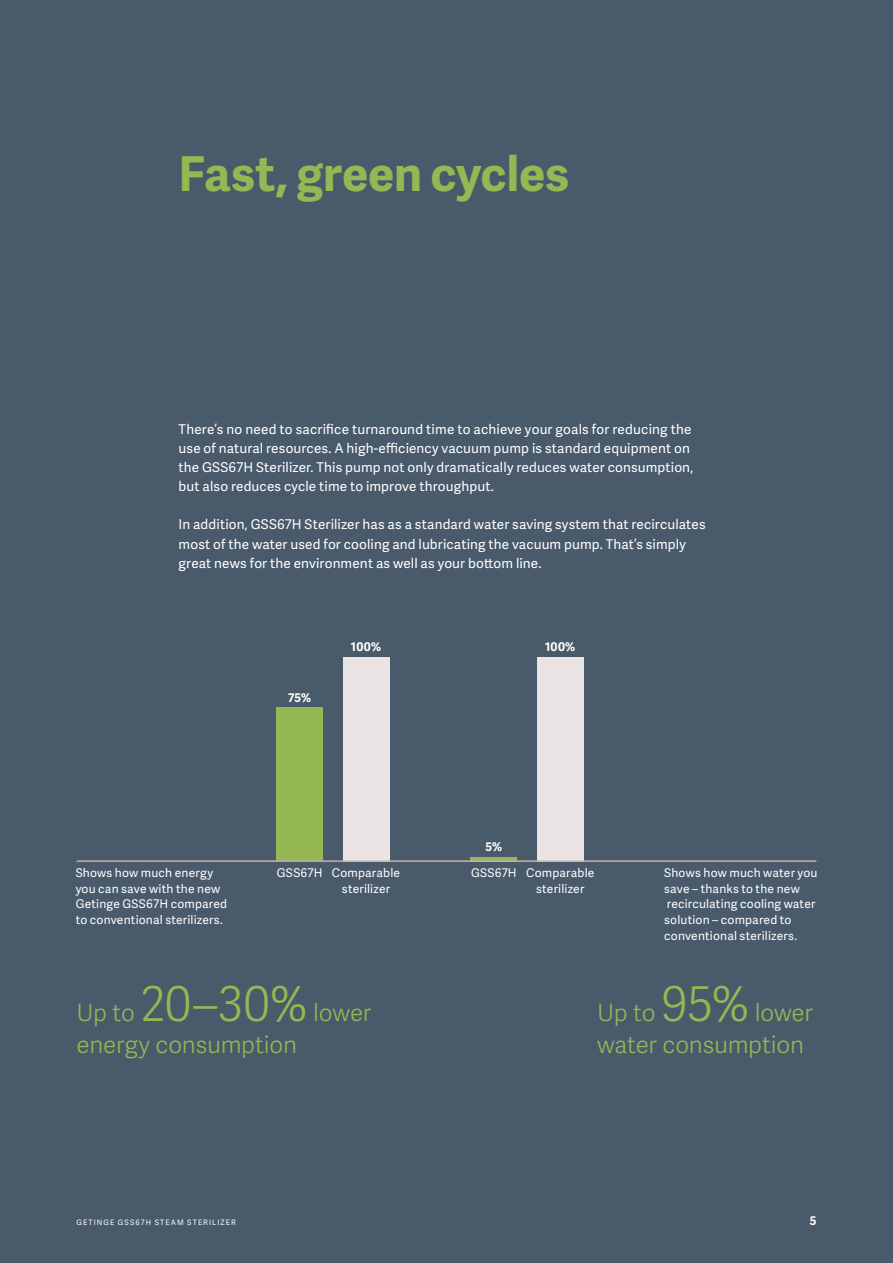
<style>
.page{position:relative;width:893px;height:1263px;background:#495a6b}
.page>*{position:absolute;margin:0;border:0;box-sizing:border-box;transform-origin:0 0}
.t1{font:700 48px "Adelle Sans";letter-spacing:-.005em;color:#95b754}
.t2{font:300 24px/32px "Adelle Sans";letter-spacing:-.005em;color:#95b754}
.t3{font:13.5px/19.2px "Adelle Sans";letter-spacing:.01em;color:#fff}
.t4{font:12px/15.9px "Adelle Sans";letter-spacing:.015em;color:#fff;text-align:center}
.t5{font:700 12px "Adelle Sans";letter-spacing:.01em;color:#fff}
.t6{font:7.5px "Adelle Sans";letter-spacing:.14em;color:#fff}
.s1{font-size:48px}
</style>
<div class="page">
<hr style="left:470px;top:857px;width:47px;height:4px;background:#95b754">
<div style="left:537px;top:657px;width:47px;height:204px;background:#eae5e4"></div>
<div style="left:276px;top:708px;width:47px;height:153px;background:#95b754"></div>
<div style="left:343px;top:657px;width:46px;height:204px;background:#eae5e4"></div>
<hr style="left:77px;top:860px;width:739px;height:2px;background:#c0b2ad">
<h1 class="t1" style="left:179px;top:139px;width:392px">Fast, green cycles</h1>
<p class="t3" style="left:179px;top:419px;width:516px">There’s no need to sacrifice turnaround time to achieve your goals for reducing the use of natural resources. A high-efficiency vacuum pump is standard equipment on the GSS67H Sterilizer. This pump not only dramatically reduces water consumption, but also reduces cycle time to improve throughput.</p>
<p class="t3" style="left:179px;top:515px;width:528px">In addition, GSS67H Sterilizer has as a standard water saving system that recirculates most of the water used for cooling and lubricating the vacuum pump. That’s simply great news for the environment as well as your bottom line.</p>
<p class="t5" style="left:288px;top:689px;width:25px">75%</p>
<p class="t5" style="left:351px;top:637px;width:32px">100%</p>
<p class="t5" style="left:545px;top:637px;width:32px">100%</p>
<p class="t5" style="left:485px;top:838px;width:18px">5%</p>
<p class="t4" style="left:471px;top:864px;width:47px">GSS67H</p>
<p class="t4" style="left:76px;top:864px;width:153px;text-align:left">Shows how much energy you can save with the new<br>Getinge GSS67H compared to conventional sterilizers.</p>
<p class="t4" style="left:664px;top:864px;width:155px;text-align:left">Shows how much water you save – thanks to the new recirculating cooling water solution – compared to conventional sterilizers.</p>
<p class="t4" style="left:332px;top:864px;width:70px">Comparable sterilizer</p>
<p class="t4" style="left:526px;top:864px;width:70px">Comparable sterilizer</p>
<p class="t4" style="left:277px;top:864px;width:47px">GSS67H</p>
<h2 class="t2" style="left:77px;top:995px;width:296px">Up to <span class="s1">20–30%</span> lower energy consumption</h2>
<h2 class="t2" style="left:597px;top:995px;width:217px">Up to <span class="s1">95%</span> lower water consumption</h2>
<p class="t6" style="left:77px;top:1217px;width:161px">GETINGE GSS67H STEAM STERILIZER</p>
<p class="t5" style="left:810px;top:1211px;width:8px">5</p>
</div>
